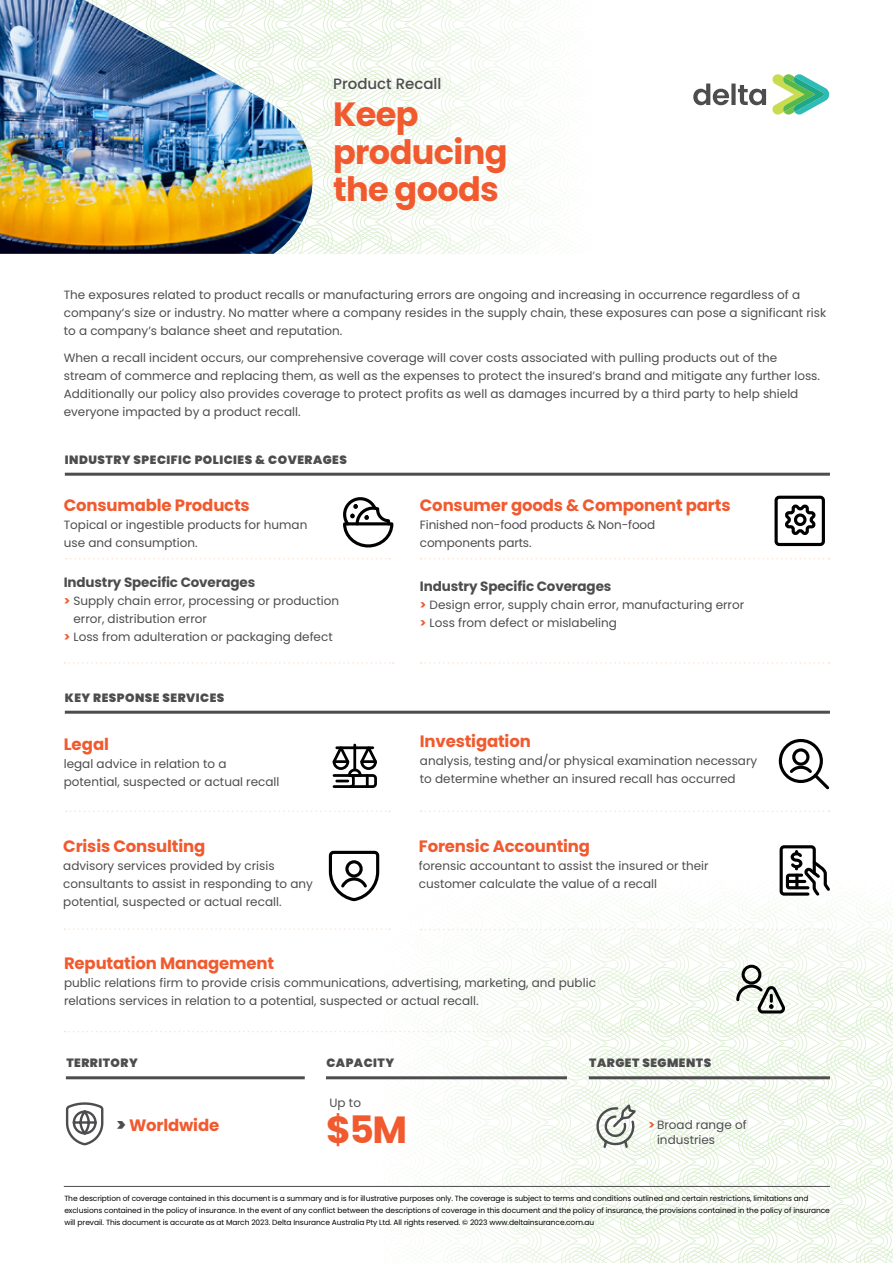
<style>
.page{position:relative;width:893px;height:1263px;background:#fff}
.page>*{position:absolute;margin:0;border:0;box-sizing:border-box;transform-origin:0 0}
.t1{font:700 37.8px "Poppins";color:#f15a2f}
.t2{font:700 33.6px/37.5px "Poppins";letter-spacing:-.02em;color:#f15a2f}
.t3{font:700 16.5px "Poppins";letter-spacing:-.01em;color:#f15a2f}
.t4{font:500 15px "Poppins";color:#4d4d4f}
.t5{font:700 13.5px "Poppins";letter-spacing:-.01em;color:#4d4d4f}
.t6{font:12px/18px "Poppins";color:#4d4d4f}
.t7{font:900 12px "Poppins";letter-spacing:.04em;color:#4d4d4f}
.t8{font:7.5px/12px "Poppins";letter-spacing:-.01em;color:#000}
.s1{font-weight:700;color:#f15a2f}
.s2{font-weight:900;font-size:18px;color:#4d4d4f}
</style>
<div class="page">
<svg style="left:335px;top:738px;width:558px;height:525px"></svg>
<svg style="left:328px;top:0;width:223px;height:254px"></svg>
<svg style="left:314px;top:0;width:14px;height:254px"></svg>
<img style="left:0;top:0;width:314px;height:254px">
<hr style="left:64px;top:1186px;width:766px;height:1px;background:#4d4d4f">
<hr style="left:65px;top:473px;width:765px;height:3px;background:#4d4d4f">
<svg style="left:693px;top:84px;width:73px;height:21px"></svg>
<svg style="left:772px;top:74px;width:58px;height:41px"></svg>
<svg style="left:66px;top:810px;width:324px;height:2px"></svg>
<svg style="left:65px;top:928px;width:325px;height:2px"></svg>
<svg style="left:332px;top:741px;width:46px;height:48px"></svg>
<div style="left:742px;top:965px;width:19px;height:19px;border:3px solid #000;border-radius:50%"></div>
<svg style="left:735px;top:984px;width:51px;height:32px"></svg>
<hr style="left:65px;top:711px;width:765px;height:3px;background:#4d4d4f">
<hr style="left:589px;top:1076px;width:241px;height:3px;background:#4d4d4f">
<hr style="left:66px;top:1076px;width:239px;height:3px;background:#4d4d4f">
<hr style="left:326px;top:1076px;width:241px;height:3px;background:#4d4d4f">
<svg style="left:65px;top:1102px;width:39px;height:44px"></svg>
<svg style="left:421px;top:810px;width:408px;height:2px"></svg>
<svg style="left:421px;top:929px;width:408px;height:1px"></svg>
<svg style="left:65px;top:1031px;width:770px;height:1px"></svg>
<svg style="left:593px;top:1101px;width:46px;height:49px"></svg>
<svg style="left:780px;top:845px;width:50px;height:51px"></svg>
<div style="left:779px;top:739px;width:44px;height:44px;border:3px solid #000;border-radius:50%"></div>
<div style="left:792px;top:748px;width:17px;height:18px;border:3px solid #000;border-radius:50%"></div>
<svg style="left:787px;top:766px;width:42px;height:23px"></svg>
<svg style="left:329px;top:851px;width:50px;height:50px"></svg>
<svg style="left:343px;top:497px;width:50px;height:50px"></svg>
<svg style="left:785px;top:504px;width:31px;height:31px"></svg>
<div style="left:794px;top:513px;width:12px;height:13px;border:3px solid #000;border-radius:50%"></div>
<div style="left:774px;top:496px;width:51px;height:50px;border:3px solid #000;border-radius:3px"></div>
<svg style="left:66px;top:558px;width:324px;height:1px"></svg>
<svg style="left:421px;top:558px;width:408px;height:1px"></svg>
<svg style="left:421px;top:662px;width:408px;height:2px"></svg>
<svg style="left:65px;top:662px;width:329px;height:2px"></svg>
<p class="t4" style="left:333px;top:75px;width:110px">Product Recall</p>
<h2 class="t2" style="left:333px;top:96px;width:176px">Keep producing the goods</h2>
<p class="t6" style="left:64px;top:286px;width:764px">The exposures related to product recalls or manufacturing errors are ongoing and increasing in occurrence regardless of a company’s size or industry. No matter where a company resides in the supply chain, these exposures can pose a significant risk to a company’s balance sheet and reputation.</p>
<p class="t6" style="left:64px;top:348px;width:758px">When a recall incident occurs, our comprehensive coverage will cover costs associated with pulling products out of the stream of commerce and replacing them, as well as the expenses to protect the insured’s brand and mitigate any further loss.<br>Additionally our policy also provides coverage to protect profits as well as damages incurred by a third party to help shield everyone impacted by a product recall.</p>
<p class="t7" style="left:65px;top:452px;width:284px">INDUSTRY SPECIFIC POLICIES &amp; COVERAGES</p>
<h3 class="t3" style="left:64px;top:495px;width:188px">Consumable Products</h3>
<p class="t6" style="left:64px;top:516px;width:245px">Topical or ingestible products for human use and consumption.</p>
<p class="t5" style="left:64px;top:575px;width:193px">Industry Specific Coverages</p>
<p class="t6" style="left:64px;top:592px;width:277px"><span class="s1">&gt;</span> Supply chain error, processing or production</p>
<p class="t6" style="left:73px;top:610px;width:135px">error, distribution error</p>
<p class="t6" style="left:64px;top:628px;width:270px"><span class="s1">&gt;</span> Loss from adulteration or packaging defect</p>
<p class="t7" style="left:65px;top:690px;width:161px">KEY RESPONSE SERVICES</p>
<h3 class="t3" style="left:64px;top:735px;width:47px">Legal</h3>
<p class="t6" style="left:64px;top:755px;width:217px">legal advice in relation to a potential, suspected or actual recall</p>
<h3 class="t3" style="left:63px;top:837px;width:143px">Crisis Consulting</h3>
<p class="t6" style="left:63px;top:857px;width:251px">advisory services provided by crisis consultants to assist in responding to any potential, suspected or actual recall.</p>
<h3 class="t3" style="left:420px;top:495px;width:312px">Consumer goods &amp; Component parts</h3>
<p class="t6" style="left:420px;top:516px;width:237px">Finished non-food products &amp; Non-food components parts.</p>
<p class="t5" style="left:420px;top:578px;width:193px">Industry Specific Coverages</p>
<p class="t6" style="left:420px;top:596px;width:326px"><span class="s1">&gt;</span> Design error, supply chain error, manufacturing error <span class="s1">&gt;</span> Loss from defect or mislabeling</p>
<h3 class="t3" style="left:420px;top:732px;width:112px">Investigation</h3>
<p class="t6" style="left:420px;top:752px;width:339px">analysis, testing and/or physical examination necessary to determine whether an insured recall has occurred</p>
<h3 class="t3" style="left:419px;top:837px;width:173px">Forensic Accounting</h3>
<p class="t6" style="left:419px;top:857px;width:291px">forensic accountant to assist the insured or their customer calculate the value of a recall</p>
<h3 class="t3" style="left:64px;top:953px;width:212px">Reputation Management</h3>
<p class="t6" style="left:64px;top:974px;width:533px">public relations firm to provide crisis communications, advertising, marketing, and public relations services in relation to a potential, suspected or actual recall.</p>
<p class="t7" style="left:66px;top:1056px;width:73px">TERRITORY</p>
<p class="t7" style="left:326px;top:1056px;width:69px">CAPACITY</p>
<p class="t7" style="left:589px;top:1056px;width:124px">TARGET SEGMENTS</p>
<p class="t6" style="left:330px;top:1094px;width:33px">Up to</p>
<h3 class="t3" style="left:117px;top:1115px;width:104px"><span class="s2">&gt;</span> Worldwide</h3>
<h1 class="t1" style="left:326px;top:1108px;width:83px">$5M</h1>
<p class="t6" style="left:657px;top:1117px;width:91px;line-height:15px;text-indent:-9px"><span class="s1">&gt;</span> Broad range of industries</p>
<p class="t8" style="left:64px;top:1192px;width:767px">The description of coverage contained in this document is a summary and is for illustrative purposes only. The coverage is subject to terms and conditions outlined and certain restrictions, limitations and exclusions contained in the policy of insurance. In the event of any conflict between the descriptions of coverage in this document and the policy of insurance, the provisions contained in the policy of insurance will prevail. This document is accurate as at March 2023. Delta Insurance Australia Pty Ltd. All rights reserved. © 2023 www.deltainsurance.com.au</p>
</div>
